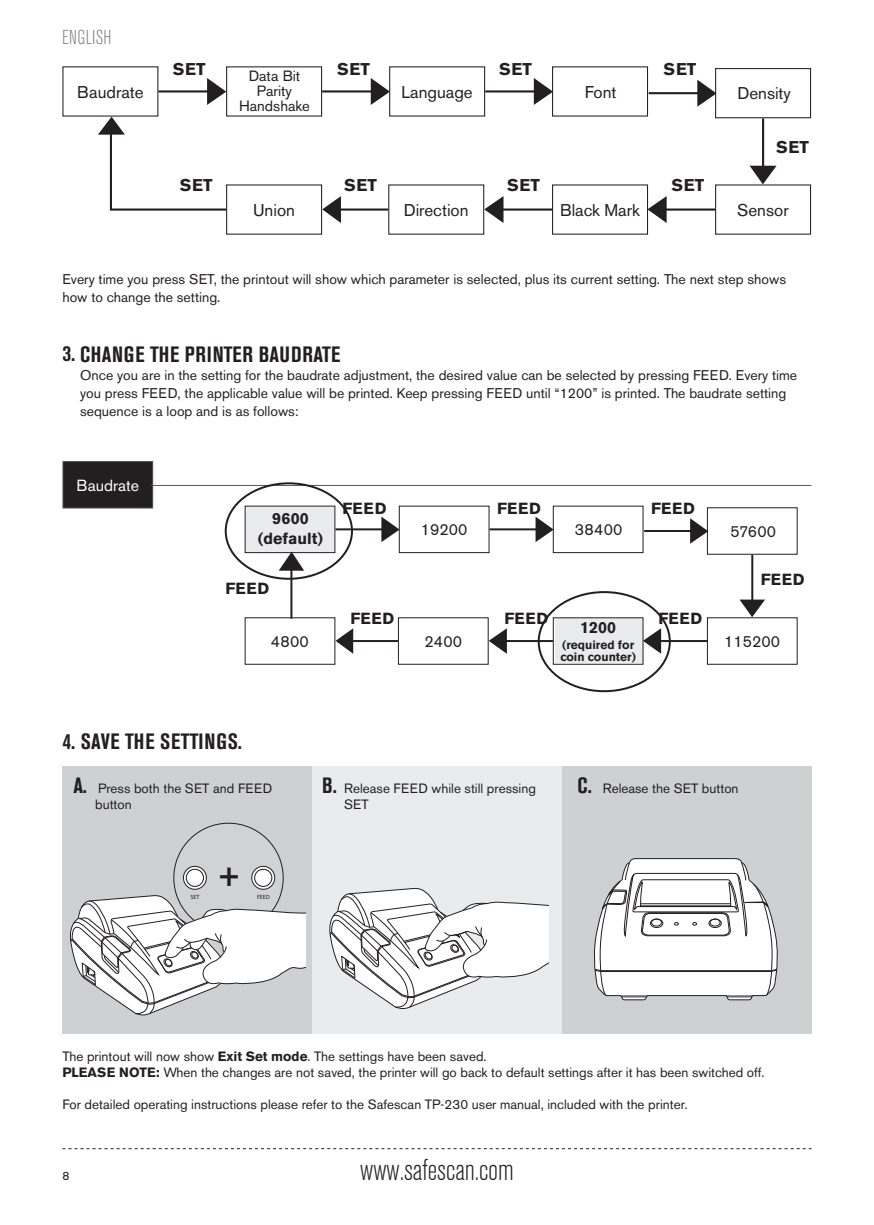
<style>
.page{position:relative;width:874px;height:1225px;background:#fff}
.page>*{position:absolute;margin:0;border:0;box-sizing:border-box;transform-origin:0 0}
.t1{font:700 34.6px "Myriad Pro";color:#231f20}
.t2{font:300 condensed 30px "Akzidenz Grotesk BE";color:#231f20}
.t3{font:29.8px "Myriad Pro";color:#231f20}
.t4{font:700 condensed 22px "Akzidenz Grotesk BE";letter-spacing:.02em;color:#231f20}
.t5{font:300 condensed 20px "Akzidenz Grotesk BE";letter-spacing:.015em;color:#808285}
.t6{font:17px "Akzidenz Grotesk BE";color:#231f20}
.t7{font:700 17px "Akzidenz Grotesk BE";letter-spacing:.02em;color:#231f20}
.t8{font:700 16px/20px "Akzidenz Grotesk BE";letter-spacing:.01em;color:#231f20;text-align:center}
.t9{font:16px "Akzidenz Grotesk BE";color:#231f20}
.t10{font:16px "Akzidenz Grotesk BE";color:#fff}
.t11{font:14.8px/14.8px "Akzidenz Grotesk BE";color:#231f20;text-align:center}
.t12{font:14px/18px "Akzidenz Grotesk BE";color:#231f20}
.t13{font:13.4px/16px "Akzidenz Grotesk BE";color:#231f20}
.t14{font:700 12px/12px "Akzidenz Grotesk BE";color:#231f20}
.t15{font:12px "Akzidenz Grotesk BE";color:#231f20}
.t16{font:6px "Myriad Pro";color:#231f20}
.s1{font-weight:700;font-stretch:condensed;font-size:22px}
.s2{font-weight:700}
</style>
<div class="page">
<svg style="left:62px;top:1148px;width:749px;height:1px"></svg>
<div style="left:555px;top:618px;width:87px;height:45px;background:#eaebec"></div>
<div style="left:246px;top:507px;width:87px;height:44px;background:#eaebec"></div>
<div style="left:63px;top:461px;width:90px;height:47px;background:#231f20"></div>
<div style="left:62px;top:461px;width:91px;height:47px;border:1px solid #57585a"></div>
<svg style="left:381px;top:516px;width:17px;height:26px"></svg>
<hr style="left:335px;top:528px;width:54px;height:2px;background:#231f20">
<div style="left:398px;top:505px;width:91px;height:48px;border:1px solid #231f20"></div>
<svg style="left:535px;top:516px;width:17px;height:26px"></svg>
<hr style="left:489px;top:528px;width:54px;height:2px;background:#231f20">
<div style="left:552px;top:505px;width:91px;height:48px;border:1px solid #231f20"></div>
<svg style="left:739px;top:599px;width:25px;height:18px"></svg>
<hr style="left:751px;top:555px;width:2px;height:52px;background:#231f20">
<svg style="left:643px;top:628px;width:17px;height:26px"></svg>
<hr style="left:652px;top:640px;width:54px;height:2px;background:#231f20">
<div style="left:706px;top:617px;width:91px;height:48px;border:1px solid #231f20"></div>
<svg style="left:690px;top:518px;width:16px;height:26px"></svg>
<hr style="left:643px;top:530px;width:54px;height:2px;background:#231f20">
<div style="left:706px;top:507px;width:91px;height:48px;border:1px solid #231f20"></div>
<svg style="left:488px;top:628px;width:18px;height:26px"></svg>
<hr style="left:498px;top:640px;width:54px;height:2px;background:#231f20">
<div style="left:552px;top:617px;width:91px;height:48px;border:1px solid #231f20"></div>
<svg style="left:335px;top:628px;width:18px;height:26px"></svg>
<hr style="left:345px;top:640px;width:53px;height:2px;background:#231f20">
<div style="left:398px;top:617px;width:90px;height:48px;border:1px solid #231f20"></div>
<div style="left:244px;top:617px;width:91px;height:48px;border:1px solid #231f20"></div>
<svg style="left:278px;top:552px;width:26px;height:19px"></svg>
<hr style="left:290px;top:562px;width:2px;height:56px;background:#231f20">
<hr style="left:151px;top:485px;width:660px;height:1px;background:#57585a">
<svg style="left:207px;top:78px;width:19px;height:27px"></svg>
<hr style="left:158px;top:90px;width:57px;height:2px;background:#231f20">
<div style="left:226px;top:66px;width:96px;height:51px;border:1px solid #231f20"></div>
<svg style="left:370px;top:78px;width:19px;height:27px"></svg>
<hr style="left:322px;top:90px;width:57px;height:2px;background:#231f20">
<div style="left:389px;top:66px;width:96px;height:51px;border:1px solid #231f20"></div>
<svg style="left:533px;top:78px;width:18px;height:27px"></svg>
<hr style="left:485px;top:90px;width:57px;height:2px;background:#231f20">
<svg style="left:750px;top:166px;width:26px;height:18px"></svg>
<hr style="left:761px;top:118px;width:2px;height:56px;background:#231f20">
<svg style="left:647px;top:196px;width:19px;height:27px"></svg>
<hr style="left:658px;top:208px;width:56px;height:3px;background:#231f20">
<svg style="left:697px;top:80px;width:17px;height:27px"></svg>
<hr style="left:648px;top:92px;width:57px;height:2px;background:#231f20">
<div style="left:714px;top:68px;width:96px;height:50px;border:1px solid #231f20"></div>
<svg style="left:484px;top:196px;width:19px;height:27px"></svg>
<hr style="left:495px;top:208px;width:57px;height:3px;background:#231f20">
<svg style="left:322px;top:196px;width:19px;height:27px"></svg>
<hr style="left:332px;top:208px;width:56px;height:3px;background:#231f20">
<div style="left:388px;top:184px;width:96px;height:51px;border:1px solid #231f20"></div>
<svg style="left:98px;top:117px;width:128px;height:94px"></svg>
<div style="left:226px;top:184px;width:96px;height:51px;border:1px solid #231f20"></div>
<div style="left:62px;top:766px;width:250px;height:267px;background:#cfd0d2"></div>
<div style="left:312px;top:766px;width:249px;height:267px;background:#eaebec"></div>
<div style="left:561px;top:766px;width:250px;height:267px;background:#cfd0d2"></div>
<svg style="left:69px;top:895px;width:236px;height:121px"></svg>
<svg style="left:183px;top:866px;width:23px;height:23px"></svg>
<div style="left:183px;top:866px;width:23px;height:23px;border:1px solid #231f20;border-radius:50%"></div>
<div style="left:186px;top:869px;width:17px;height:17px;background:#fff;border-radius:50%"></div>
<div style="left:186px;top:868px;width:18px;height:19px;border:1px solid #231f20;border-radius:50%"></div>
<svg style="left:252px;top:866px;width:22px;height:23px"></svg>
<div style="left:251px;top:866px;width:24px;height:23px;border:1px solid #231f20;border-radius:50%"></div>
<div style="left:254px;top:869px;width:18px;height:17px;background:#fff;border-radius:50%"></div>
<div style="left:254px;top:868px;width:18px;height:19px;border:1px solid #231f20;border-radius:50%"></div>
<svg style="left:329px;top:888px;width:219px;height:121px"></svg>
<svg style="left:593px;top:858px;width:185px;height:143px;background:#e0e0e1"></svg>
<div style="left:537px;top:591px;width:133px;height:101px;border:2px solid #231f20;border-radius:50%"></div>
<div style="left:224px;top:482px;width:129px;height:98px;border:2px solid #231f20;border-radius:50%"></div>
<h3 class="t5" style="left:62px;top:27px;width:51px">ENGLISH</h3>
<p class="t6" style="left:77px;top:81px;width:68px">Baudrate</p>
<p class="t7" style="left:173px;top:59px;width:34px">SET</p>
<p class="t7" style="left:337px;top:59px;width:34px">SET</p>
<p class="t7" style="left:499px;top:59px;width:34px">SET</p>
<p class="t7" style="left:663px;top:59px;width:34px">SET</p>
<p class="t11" style="left:239px;top:68px;width:72px">Data Bit<br>Parity<br>Handshake</p>
<p class="t6" style="left:401px;top:81px;width:73px">Language</p>
<p class="t6" style="left:584px;top:81px;width:33px">Font</p>
<p class="t7" style="left:180px;top:175px;width:34px">SET</p>
<p class="t7" style="left:344px;top:175px;width:34px">SET</p>
<p class="t7" style="left:507px;top:175px;width:34px">SET</p>
<p class="t7" style="left:671px;top:175px;width:34px">SET</p>
<p class="t6" style="left:253px;top:200px;width:43px">Union</p>
<p class="t6" style="left:403px;top:200px;width:66px">Direction</p>
<p class="t6" style="left:559px;top:200px;width:81px">Black Mark</p>
<p class="t6" style="left:737px;top:83px;width:55px">Density</p>
<p class="t7" style="left:775px;top:137px;width:34px">SET</p>
<p class="t6" style="left:736px;top:200px;width:53px">Sensor</p>
<p class="t12" style="left:62px;top:270px;width:724px">Every time you press SET, the printout will show which parameter is selected, plus its current setting. The next step shows how to change the setting.</p>
<h3 class="t4" style="left:62px;top:342px;width:279px">3. CHANGE THE PRINTER BAUDRATE</h3>
<p class="t12" style="left:80px;top:366px;width:718px">Once you are in the setting for the baudrate adjustment, the desired value can be selected by pressing FEED. Every time you press FEED, the applicable value will be printed. Keep pressing FEED until “1200” is printed. The baudrate setting sequence is a loop and is as follows:</p>
<p class="t10" style="left:76px;top:475px;width:64px">Baudrate</p>
<p class="t8" style="left:342px;top:498px;width:45px">FEED</p>
<p class="t8" style="left:497px;top:498px;width:45px">FEED</p>
<p class="t8" style="left:651px;top:498px;width:45px">FEED</p>
<p class="t8" style="left:257px;top:508px;width:67px">9600 (default)</p>
<p class="t9" style="left:420px;top:520px;width:48px">19200</p>
<p class="t9" style="left:574px;top:520px;width:49px">38400</p>
<p class="t8" style="left:225px;top:579px;width:45px">FEED</p>
<p class="t8" style="left:350px;top:608px;width:45px">FEED</p>
<p class="t8" style="left:504px;top:608px;width:45px">FEED</p>
<p class="t8" style="left:658px;top:608px;width:45px">FEED</p>
<p class="t8" style="left:580px;top:617px;width:37px">1200</p>
<p class="t14" style="left:560px;top:639px;width:77px">(required for coin counter)</p>
<p class="t9" style="left:271px;top:631px;width:39px">4800</p>
<p class="t9" style="left:424px;top:631px;width:39px">2400</p>
<p class="t9" style="left:730px;top:521px;width:47px">57600</p>
<p class="t8" style="left:760px;top:569px;width:45px">FEED</p>
<p class="t9" style="left:723px;top:631px;width:57px">115200</p>
<h3 class="t4" style="left:62px;top:729px;width:181px">4. SAVE THE SETTINGS.</h3>
<p class="t13" style="left:95px;top:780px;width:179px;text-indent:-22px"><span class="s1">A.</span> Press both the SET and FEED button</p>
<p class="t13" style="left:322px;top:780px;width:215px"><span class="s1">B.</span> Release FEED while still pressing</p>
<p class="t13" style="left:577px;top:780px;width:162px"><span class="s1">C.</span> Release the SET button</p>
<p class="t13" style="left:344px;top:796px;width:26px">SET</p>
<h1 class="t1" style="left:218px;top:852px;width:22px">+</h1>
<p class="t16" style="left:190px;top:893px;width:11px">SET</p>
<p class="t16" style="left:257px;top:893px;width:14px">FEED</p>
<p class="t13" style="left:62px;top:1048px;width:703px">The printout will now show <span class="s2">Exit Set mode</span>. The settings have been saved.<br><span class="s2">PLEASE NOTE:</span> When the changes are not saved, the printer will go back to default settings after it has been switched off.</p>
<p class="t13" style="left:62px;top:1096px;width:626px">For detailed operating instructions please refer to the Safescan TP-230 user manual, included with the printer.</p>
<h3 class="t3" style="left:46px;top:1157px;width:42px">ON</h3>
<p class="t15" style="left:62px;top:1168px;width:8px">8</p>
<h2 class="t2" style="left:360px;top:1153px;width:155px">www.safescan.com</h2>
</div>
